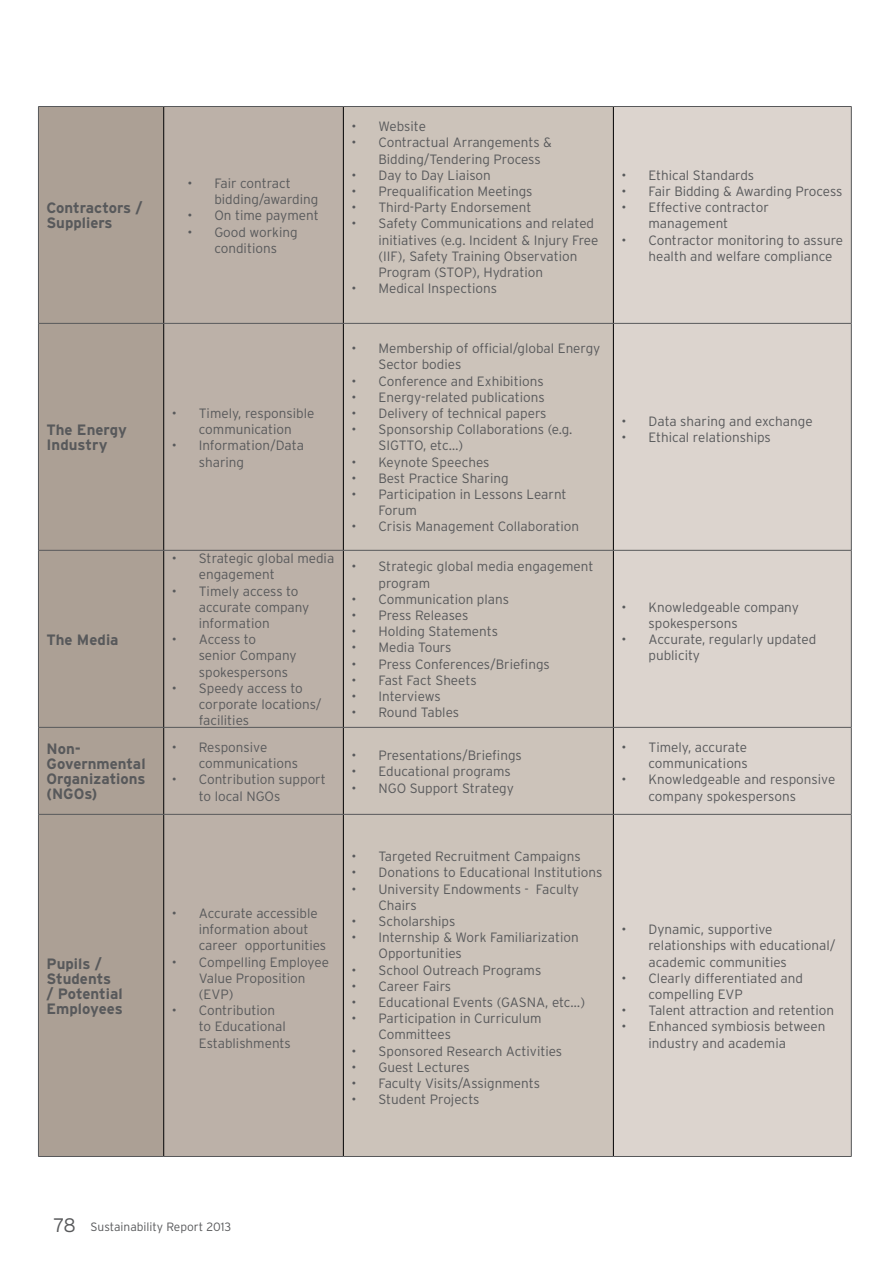
<style>
.page{position:relative;width:893px;height:1263px;background:#fff}
.page>*{position:absolute;margin:0;border:0;box-sizing:border-box;transform-origin:0 0}
.t1{font:700 15px/15px "Interstate";color:#58595b}
.t2{font:300 13.5px/16.2px "Interstate";color:#58595b}
.t3{font:300 12px "Interstate";color:#58595b}
.s1{font-size:19.5px}
</style>
<div class="page">
<div style="left:39px;top:107px;width:124px;height:1049px;background:#aca095"></div>
<div style="left:164px;top:107px;width:179px;height:1049px;background:#bcb1a8"></div>
<div style="left:344px;top:107px;width:269px;height:1049px;background:#ccc3ba"></div>
<div style="left:614px;top:107px;width:237px;height:1049px;background:#dcd4ce"></div>
<hr style="left:163px;top:107px;width:1px;height:216px;background:#000">
<hr style="left:343px;top:107px;width:1px;height:216px;background:#000">
<hr style="left:613px;top:107px;width:1px;height:216px;background:#000">
<hr style="left:163px;top:324px;width:1px;height:226px;background:#000">
<hr style="left:343px;top:324px;width:1px;height:226px;background:#000">
<hr style="left:613px;top:324px;width:1px;height:226px;background:#000">
<hr style="left:163px;top:550px;width:1px;height:177px;background:#000">
<hr style="left:343px;top:550px;width:1px;height:177px;background:#000">
<hr style="left:613px;top:550px;width:1px;height:177px;background:#000">
<hr style="left:163px;top:727px;width:1px;height:87px;background:#000">
<hr style="left:343px;top:727px;width:1px;height:87px;background:#000">
<hr style="left:613px;top:727px;width:1px;height:87px;background:#000">
<hr style="left:163px;top:814px;width:1px;height:342px;background:#000">
<hr style="left:343px;top:814px;width:1px;height:342px;background:#000">
<hr style="left:613px;top:814px;width:1px;height:342px;background:#000">
<hr style="left:38px;top:106px;width:126px;height:1px;background:#58595b">
<hr style="left:38px;top:107px;width:1px;height:216px;background:#58595b">
<hr style="left:164px;top:106px;width:179px;height:1px;background:#58595b">
<hr style="left:343px;top:106px;width:270px;height:1px;background:#58595b">
<hr style="left:613px;top:106px;width:238px;height:1px;background:#58595b">
<hr style="left:851px;top:107px;width:1px;height:216px;background:#58595b">
<hr style="left:38px;top:323px;width:126px;height:1px;background:#58595b">
<hr style="left:38px;top:324px;width:1px;height:226px;background:#58595b">
<hr style="left:164px;top:323px;width:179px;height:1px;background:#58595b">
<hr style="left:343px;top:323px;width:270px;height:1px;background:#58595b">
<hr style="left:613px;top:323px;width:238px;height:1px;background:#58595b">
<hr style="left:851px;top:324px;width:1px;height:226px;background:#58595b">
<hr style="left:38px;top:550px;width:126px;height:1px;background:#58595b">
<hr style="left:38px;top:550px;width:1px;height:177px;background:#58595b">
<hr style="left:164px;top:550px;width:179px;height:1px;background:#58595b">
<hr style="left:343px;top:550px;width:270px;height:1px;background:#58595b">
<hr style="left:613px;top:550px;width:238px;height:1px;background:#58595b">
<hr style="left:851px;top:550px;width:1px;height:177px;background:#58595b">
<hr style="left:38px;top:727px;width:126px;height:1px;background:#58595b">
<hr style="left:38px;top:727px;width:1px;height:87px;background:#58595b">
<hr style="left:164px;top:727px;width:179px;height:1px;background:#58595b">
<hr style="left:343px;top:727px;width:270px;height:1px;background:#58595b">
<hr style="left:613px;top:727px;width:238px;height:1px;background:#58595b">
<hr style="left:851px;top:727px;width:1px;height:87px;background:#58595b">
<hr style="left:38px;top:814px;width:126px;height:1px;background:#58595b">
<hr style="left:38px;top:814px;width:1px;height:342px;background:#58595b">
<hr style="left:164px;top:814px;width:179px;height:1px;background:#58595b">
<hr style="left:343px;top:814px;width:270px;height:1px;background:#58595b">
<hr style="left:613px;top:814px;width:238px;height:1px;background:#58595b">
<hr style="left:851px;top:814px;width:1px;height:342px;background:#58595b">
<hr style="left:38px;top:1156px;width:126px;height:1px;background:#58595b">
<hr style="left:164px;top:1156px;width:179px;height:1px;background:#58595b">
<hr style="left:343px;top:1156px;width:270px;height:1px;background:#58595b">
<hr style="left:613px;top:1156px;width:238px;height:1px;background:#58595b">
<p class="t1" style="left:47px;top:201px;width:98px">Contractors /<br>Suppliers</p>
<p class="t2" style="left:214px;top:175px;width:106px;text-indent:-27px">• Fair contract bidding/awarding</p>
<p class="t2" style="left:187px;top:207px;width:133px">• On time payment</p>
<p class="t2" style="left:187px;top:224px;width:112px;text-align:center">• Good working conditions</p>
<p class="t1" style="left:47px;top:422px;width:82px">The Energy<br>Industry</p>
<p class="t1" style="left:47px;top:632px;width:74px">The Media</p>
<p class="t2" style="left:172px;top:405px;width:144px;text-align:center">• Timely, responsible communication</p>
<p class="t2" style="left:199px;top:437px;width:107px;text-indent:-27px">• Information/Data sharing</p>
<p class="t2" style="left:199px;top:550px;width:137px;text-indent:-27px">• Strategic global media engagement</p>
<p class="t2" style="left:199px;top:583px;width:112px;text-indent:-27px">• Timely access to accurate company information</p>
<p class="t2" style="left:199px;top:631px;width:99px;text-indent:-27px">• Access to senior Company spokespersons</p>
<p class="t2" style="left:199px;top:680px;width:124px;text-indent:-27px">• Speedy access to corporate locations/ facilities</p>
<p class="t1" style="left:47px;top:741px;width:101px">Non-<br>Governmental<br>Organizations (NGOs)</p>
<p class="t2" style="left:199px;top:739px;width:101px;text-indent:-27px">• Responsive communications</p>
<p class="t2" style="left:199px;top:771px;width:129px;text-indent:-27px">• Contribution support to local NGOs</p>
<p class="t2" style="left:351px;top:118px;width:76px">• Website</p>
<p class="t2" style="left:378px;top:134px;width:175px;text-indent:-27px">• Contractual Arrangements &amp;<br>Bidding/Tendering Process</p>
<p class="t2" style="left:351px;top:167px;width:141px">• Day to Day Liaison</p>
<p class="t2" style="left:351px;top:183px;width:183px">• Prequalification Meetings</p>
<p class="t2" style="left:351px;top:199px;width:181px">• Third-Party Endorsement</p>
<p class="t2" style="left:378px;top:215px;width:221px;text-indent:-27px">• Safety Communications and related initiatives (e.g. Incident &amp; Injury Free (IIF), Safety Training Observation Program (STOP), Hydration</p>
<p class="t2" style="left:351px;top:280px;width:147px">• Medical Inspections</p>
<p class="t2" style="left:378px;top:340px;width:223px;text-indent:-27px">• Membership of official/global Energy<br>Sector bodies</p>
<p class="t2" style="left:351px;top:373px;width:194px">• Conference and Exhibitions</p>
<p class="t2" style="left:351px;top:389px;width:195px">• Energy-related publications</p>
<p class="t2" style="left:351px;top:405px;width:197px">• Delivery of technical papers</p>
<p class="t2" style="left:378px;top:421px;width:196px;text-indent:-27px">• Sponsorship Collaborations (e.g.<br>SIGTTO, etc…)</p>
<p class="t2" style="left:351px;top:454px;width:140px">• Keynote Speeches</p>
<p class="t2" style="left:351px;top:470px;width:159px">• Best Practice Sharing</p>
<p class="t2" style="left:378px;top:486px;width:190px;text-indent:-27px">• Participation in Lessons Learnt<br>Forum</p>
<p class="t2" style="left:351px;top:518px;width:229px">• Crisis Management Collaboration</p>
<p class="t2" style="left:378px;top:558px;width:216px;text-indent:-27px">• Strategic global media engagement program</p>
<p class="t2" style="left:351px;top:591px;width:159px">• Communication plans</p>
<p class="t2" style="left:351px;top:607px;width:118px">• Press Releases</p>
<p class="t2" style="left:351px;top:623px;width:148px">• Holding Statements</p>
<p class="t2" style="left:351px;top:639px;width:102px">• Media Tours</p>
<p class="t2" style="left:351px;top:656px;width:200px">• Press Conferences/Briefings</p>
<p class="t2" style="left:351px;top:672px;width:127px">• Fast Fact Sheets</p>
<p class="t2" style="left:351px;top:688px;width:91px">• Interviews</p>
<p class="t2" style="left:351px;top:704px;width:109px">• Round Tables</p>
<p class="t2" style="left:351px;top:747px;width:172px">• Presentations/Briefings</p>
<p class="t2" style="left:351px;top:763px;width:161px">• Educational programs</p>
<p class="t2" style="left:351px;top:779px;width:164px">• NGO Support Strategy</p>
<p class="t1" style="left:47px;top:956px;width:78px">Pupils /<br>Students<br>/ Potential<br>Employees</p>
<p class="t2" style="left:199px;top:905px;width:129px;text-indent:-27px">• Accurate accessible information about career opportunities</p>
<p class="t2" style="left:199px;top:953px;width:132px;text-indent:-27px">• Compelling Employee<br>Value Proposition (EVP)</p>
<p class="t2" style="left:199px;top:1002px;width:94px;text-indent:-27px">• Contribution to Educational<br>Establishments</p>
<p class="t2" style="left:351px;top:848px;width:231px">• Targeted Recruitment Campaigns</p>
<p class="t2" style="left:351px;top:864px;width:252px">• Donations to Educational Institutions</p>
<p class="t2" style="left:378px;top:881px;width:202px;text-indent:-27px">• University Endowments - Faculty<br>Chairs</p>
<p class="t2" style="left:351px;top:913px;width:105px">• Scholarships</p>
<p class="t2" style="left:378px;top:929px;width:202px;text-indent:-27px">• Internship &amp; Work Familiarization<br>Opportunities</p>
<p class="t2" style="left:351px;top:962px;width:191px">• School Outreach Programs</p>
<p class="t2" style="left:351px;top:978px;width:101px">• Career Fairs</p>
<p class="t2" style="left:351px;top:994px;width:235px">• Educational Events (GASNA, etc…)</p>
<p class="t2" style="left:378px;top:1010px;width:164px;text-indent:-27px">• Participation in Curriculum<br>Committees</p>
<p class="t2" style="left:351px;top:1043px;width:212px">• Sponsored Research Activities</p>
<p class="t2" style="left:351px;top:1059px;width:120px">• Guest Lectures</p>
<p class="t2" style="left:351px;top:1075px;width:190px">• Faculty Visits/Assignments</p>
<p class="t2" style="left:351px;top:1091px;width:130px">• Student Projects</p>
<p class="t2" style="left:621px;top:167px;width:134px">• Ethical Standards</p>
<p class="t2" style="left:621px;top:183px;width:223px">• Fair Bidding &amp; Awarding Process</p>
<p class="t2" style="left:648px;top:199px;width:122px;text-indent:-27px">• Effective contractor management</p>
<p class="t2" style="left:648px;top:232px;width:196px;text-indent:-27px">• Contractor monitoring to assure health and welfare compliance</p>
<p class="t2" style="left:621px;top:413px;width:193px">• Data sharing and exchange</p>
<p class="t2" style="left:621px;top:429px;width:151px">• Ethical relationships</p>
<p class="t2" style="left:648px;top:599px;width:152px;text-indent:-27px">• Knowledgeable company spokespersons</p>
<p class="t2" style="left:648px;top:631px;width:169px;text-indent:-27px">• Accurate, regularly updated publicity</p>
<p class="t2" style="left:621px;top:739px;width:128px;text-align:right">• Timely, accurate communications</p>
<p class="t2" style="left:648px;top:771px;width:188px;text-indent:-27px">• Knowledgeable and responsive company spokespersons</p>
<p class="t2" style="left:648px;top:921px;width:189px;text-indent:-27px">• Dynamic, supportive relationships with educational/ academic communities</p>
<p class="t2" style="left:648px;top:970px;width:156px;text-indent:-27px">• Clearly differentiated and compelling EVP</p>
<p class="t2" style="left:621px;top:1002px;width:214px">• Talent attraction and retention</p>
<p class="t2" style="left:648px;top:1018px;width:178px;text-indent:-27px">• Enhanced symbiosis between industry and academia</p>
<p class="t3" style="left:54px;top:1220px;width:179px"><span class="s1">78</span> Sustainability Report 2013</p>
</div>
